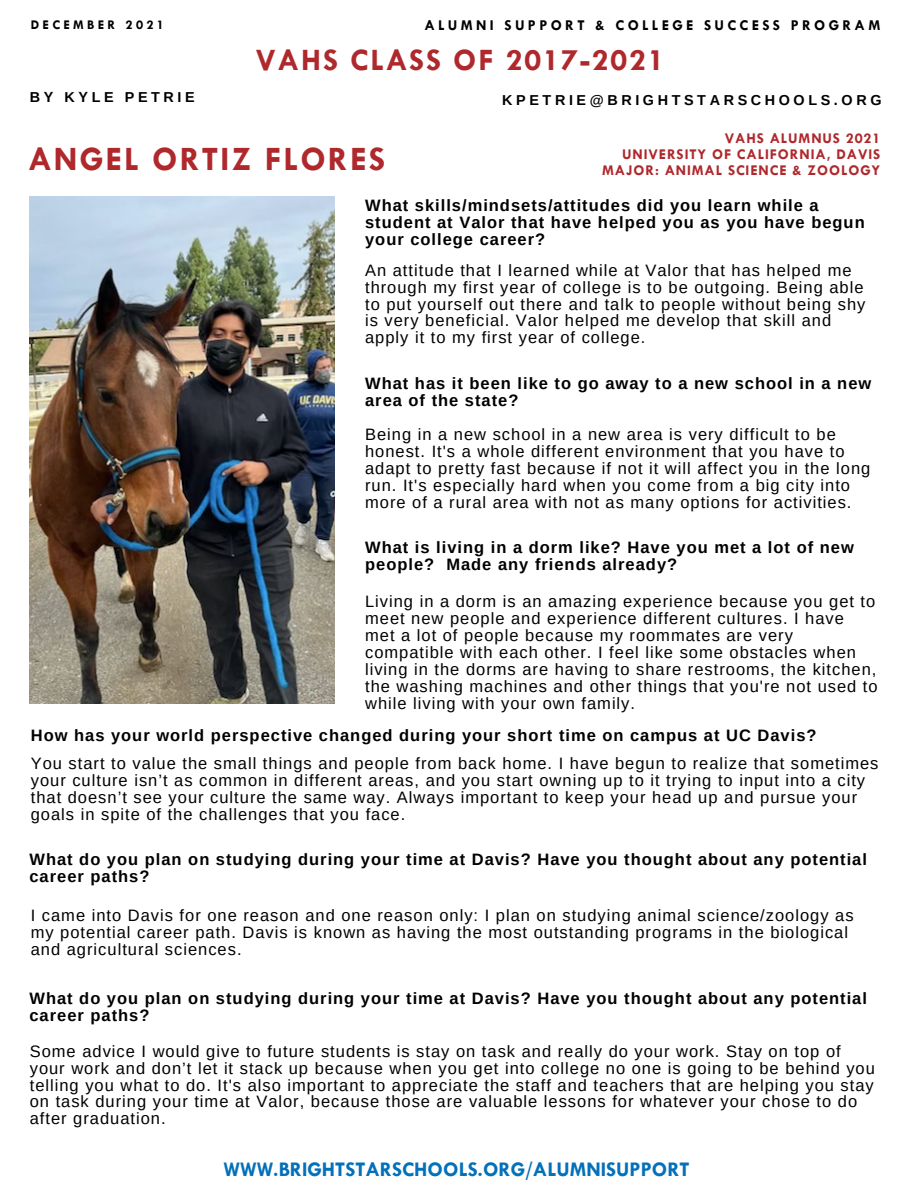
<style>
.page{position:relative;width:918px;height:1188px;background:#fff}
.page>*{position:absolute;margin:0;border:0;box-sizing:border-box;transform-origin:0 0}
.t1{font:700 34.5px "Tw Cen";letter-spacing:.06em;color:#af282c}
.t2{font:700 31.5px "Tw Cen";letter-spacing:.06em;color:#af282c}
.t3{font:700 21px "Tw Cen";color:#0370ba}
.t4{font:16.5px/16.8px "Arimo";letter-spacing:.06em;color:#000}
.t5{font:700 16.5px/16.8px "Arimo";letter-spacing:.06em;color:#000}
.t6{font:700 15.15px "Tw Cen";letter-spacing:.22em;color:#000}
.t7{font:700 15px "Tw Cen";letter-spacing:.06em;color:#af282c}
.t8{font:700 14.4px "Arimo";letter-spacing:.25em;color:#000}
.t9{font:700 13.35px "Tw Cen";letter-spacing:.25em;color:#000}
</style>
<div class="page">
<img style="left:30px;top:196px;width:305px;height:507px">
<p class="t9" style="left:31px;top:18px;width:135px">DECEMBER 2021</p>
<p class="t6" style="left:424px;top:17px;width:457px">ALUMNI SUPPORT &amp; COLLEGE SUCCESS PROGRAM</p>
<p class="t8" style="left:30px;top:89px;width:167px">BY KYLE PETRIE</p>
<p class="t2" style="left:256px;top:44px;width:410px">VAHS CLASS OF 2017-2021</p>
<p class="t8" style="left:502px;top:92px;width:381px">KPETRIE@BRIGHTSTARSCHOOLS.ORG</p>
<p class="t7" style="left:725px;top:130px;width:157px">VAHS ALUMNUS 2021</p>
<p class="t7" style="left:622px;top:146px;width:260px">UNIVERSITY OF CALIFORNIA, DAVIS</p>
<p class="t7" style="left:602px;top:162px;width:280px">MAJOR: ANIMAL SCIENCE &amp; ZOOLOGY</p>
<p class="t5" style="left:365px;top:197px;width:501px">What skills/mindsets/attitudes did you learn while a student at Valor that have helped you as you have begun your college career?</p>
<p class="t4" style="left:365px;top:262px;width:502px">An attitude that I learned while at Valor that has helped me through my first year of college is to be outgoing. Being able to put yourself out there and talk to people without being shy is very beneficial. Valor helped me develop that skill and apply it to my first year of college.</p>
<p class="t5" style="left:365px;top:375px;width:508px">What has it been like to go away to a new school in a new area of the state?</p>
<p class="t4" style="left:365px;top:426px;width:507px">Being in a new school in a new area is very difficult to be honest. It's a whole different environment that you have to adapt to pretty fast because if not it will affect you in the long run. It's especially hard when you come from a big city into more of a rural area with not as many options for activities.</p>
<p class="t5" style="left:365px;top:539px;width:490px">What is living in a dorm like? Have you met a lot of new people? Made any friends already?</p>
<p class="t4" style="left:365px;top:593px;width:514px">Living in a dorm is an amazing experience because you get to meet new people and experience different cultures. I have<br>met a lot of people because my roommates are very compatible with each other. I feel like some obstacles when living in the dorms are having to share restrooms, the kitchen, the washing machines and other things that you're not used to while living with your own family.</p>
<p class="t5" style="left:31px;top:726px;width:787px">How has your world perspective changed during your short time on campus at UC Davis?</p>
<p class="t4" style="left:31px;top:755px;width:849px">You start to value the small things and people from back home. I have begun to realize that sometimes your culture isn’t as common in different areas, and you start owning up to it trying to input into a city that doesn’t see your culture the same way. Always important to keep your head up and pursue your goals in spite of the challenges that you face.</p>
<p class="t5" style="left:29px;top:851px;width:839px">What do you plan on studying during your time at Davis? Have you thought about any potential career paths?</p>
<p class="t4" style="left:31px;top:907px;width:824px">I came into Davis for one reason and one reason only: I plan on studying animal science/zoology as my potential career path. Davis is known as having the most outstanding programs in the biological and agricultural sciences.</p>
<p class="t5" style="left:29px;top:990px;width:839px">What do you plan on studying during your time at Davis? Have you thought about any potential career paths?</p>
<p class="t4" style="left:30px;top:1043px;width:847px">Some advice I would give to future students is stay on task and really do your work. Stay on top of your work and don’t let it stack up because when you get into college no one is going to be behind you telling you what to do. It's also important to appreciate the staff and teachers that are helping you stay on task during your time at Valor, because those are valuable lessons for whatever your chose to do after graduation.</p>
<p class="t1" style="left:28px;top:141px;width:359px">ANGEL ORTIZ FLORES</p>
<p class="t3" style="left:223px;top:1158px;width:468px">WWW.BRIGHTSTARSCHOOLS.ORG/ALUMNISUPPORT</p>
</div>
